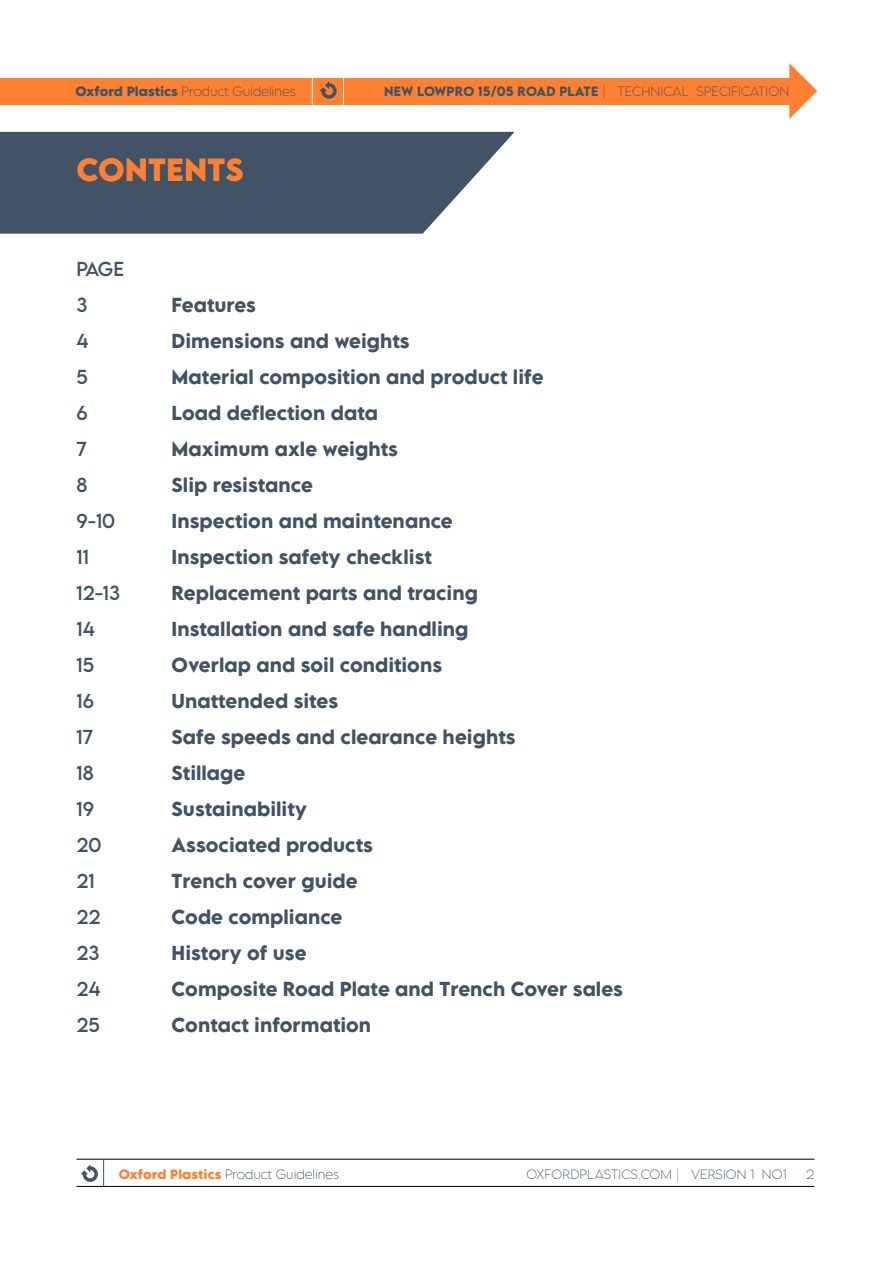
<style>
.page{position:relative;width:893px;height:1263px;background:#fff}
.page>*{position:absolute;margin:0;border:0;box-sizing:border-box;transform-origin:0 0}
.t1{font:700 28.5px "LEMONMILK Pro";letter-spacing:.005em;color:#ff8030}
.t2{font:600 18px/36px "LEMONMILK Pro";color:#415364}
.t3{font:18px/36px "LEMONMILK Pro";color:#415364}
.t4{font:200 12px "LEMONMILK Pro";color:#415364}
.t5{font:600 12px "LEMONMILK Pro";letter-spacing:.015em;color:#415364}
.s1{font-weight:700}
.s2{font-weight:200}
.s3{font-weight:700;color:#ff8030}
</style>
<div class="page">
<div style="left:0;top:132px;width:413px;height:102px;background:#415364"></div>
<svg style="left:413px;top:132px;width:101px;height:102px"></svg>
<div style="left:0;top:78px;width:789px;height:27px;background:#ff8030"></div>
<svg style="left:789px;top:63px;width:28px;height:56px"></svg>
<svg style="left:312px;top:78px;width:1px;height:27px"></svg>
<svg style="left:343px;top:78px;width:1px;height:27px"></svg>
<svg style="left:319px;top:81px;width:18px;height:18px"></svg>
<hr style="left:76px;top:1159px;width:738px;height:1px;background:#000">
<hr style="left:76px;top:1186px;width:738px;height:1px;background:#000">
<svg style="left:80px;top:1159px;width:24px;height:27px"></svg>
<p class="t4" style="left:75px;top:84px;width:222px"><span class="s1">Oxford Plastics</span> Product Guidelines</p>
<h1 class="t1" style="left:77px;top:150px;width:169px">CONTENTS</h1>
<p class="t5" style="left:384px;top:84px;width:406px">NEW LOWPRO 15/05 ROAD PLATE <span class="s2">| TECHNICAL SPECIFICATION</span></p>
<p class="t3" style="left:77px;top:251px;width:49px">PAGE<br>3<br>4<br>5<br>6<br>7<br>8<br>9-10<br>11<br>12-13<br>14<br>15<br>16<br>17<br>18<br>19<br>20<br>21<br>22<br>23<br>24<br>25</p>
<p class="t2" style="left:172px;top:287px;width:453px">Features<br>Dimensions and weights<br>Material composition and product life<br>Load deflection data<br>Maximum axle weights<br>Slip resistance<br>Inspection and maintenance<br>Inspection safety checklist<br>Replacement parts and tracing<br>Installation and safe handling<br>Overlap and soil conditions<br>Unattended sites<br>Safe speeds and clearance heights<br>Stillage<br>Sustainability<br>Associated products<br>Trench cover guide<br>Code compliance<br>History of use<br>Composite Road Plate and Trench Cover sales<br>Contact information</p>
<p class="t4" style="left:119px;top:1166px;width:222px"><span class="s3">Oxford Plastics</span> Product Guidelines</p>
<p class="t4" style="left:527px;top:1166px;width:262px">OXFORDPLASTICS.COM | VERSION 1 NO1</p>
<p class="t4" style="left:806px;top:1166px;width:10px">2</p>
</div>
